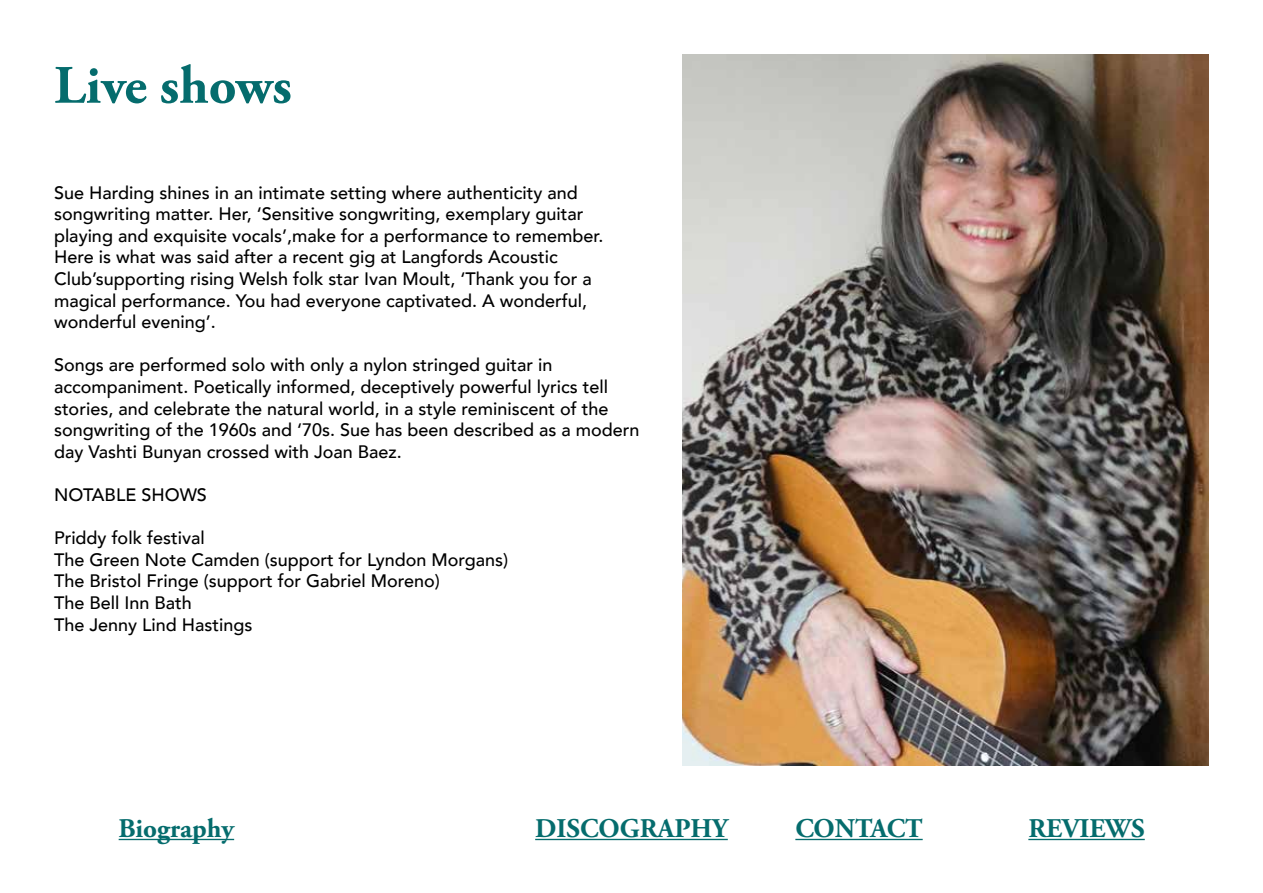
<style>
.page{position:relative;width:1263px;height:893px;background:#fff}
.page>*{position:absolute;margin:0;border:0;box-sizing:border-box;transform-origin:0 0}
.t1{font:700 54px "Adobe Garamond Pro";color:#056c6d}
.t2{font:700 27px "Adobe Garamond Pro";color:#056c6d}
.t3{font:500 18px/21.6px "Avenir";color:#000}
</style>
<div class="page">
<img style="left:682px;top:54px;width:527px;height:711px">
<hr style="left:119px;top:839px;width:115px;height:1px;background:#056c6d">
<hr style="left:535px;top:839px;width:193px;height:1px;background:#056c6d">
<hr style="left:795px;top:839px;width:128px;height:1px;background:#056c6d">
<hr style="left:1028px;top:839px;width:117px;height:1px;background:#056c6d">
<h1 class="t1" style="left:54px;top:54px;width:239px">Live shows</h1>
<p class="t3" style="left:54px;top:181px;width:551px">Sue Harding shines in an intimate setting where authenticity and songwriting matter. Her, ‘Sensitive songwriting, exemplary guitar playing and exquisite vocals’,make for a performance to remember.<br>Here is what was said after a recent gig at Langfords Acoustic Club’supporting rising Welsh folk star Ivan Moult, ‘Thank you for a magical performance. You had everyone captivated. A wonderful, wonderful evening’.</p>
<p class="t3" style="left:54px;top:353px;width:587px">Songs are performed solo with only a nylon stringed guitar in accompaniment. Poetically informed, deceptively powerful lyrics tell stories, and celebrate the natural world, in a style reminiscent of the songwriting of the 1960s and ‘70s. Sue has been described as a modern day Vashti Bunyan crossed with Joan Baez.</p>
<p class="t3" style="left:54px;top:483px;width:154px">NOTABLE SHOWS</p>
<p class="t3" style="left:54px;top:526px;width:456px">Priddy folk festival<br>The Green Note Camden (support for Lyndon Morgans)<br>The Bristol Fringe (support for Gabriel Moreno)<br>The Bell Inn Bath<br>The Jenny Lind Hastings</p>
<h2 class="t2" style="left:119px;top:812px;width:117px">Biography</h2>
<h2 class="t2" style="left:535px;top:812px;width:194px">DISCOGRAPHY</h2>
<h2 class="t2" style="left:795px;top:812px;width:129px">CONTACT</h2>
<h2 class="t2" style="left:1028px;top:812px;width:118px">REVIEWS</h2>
</div>
